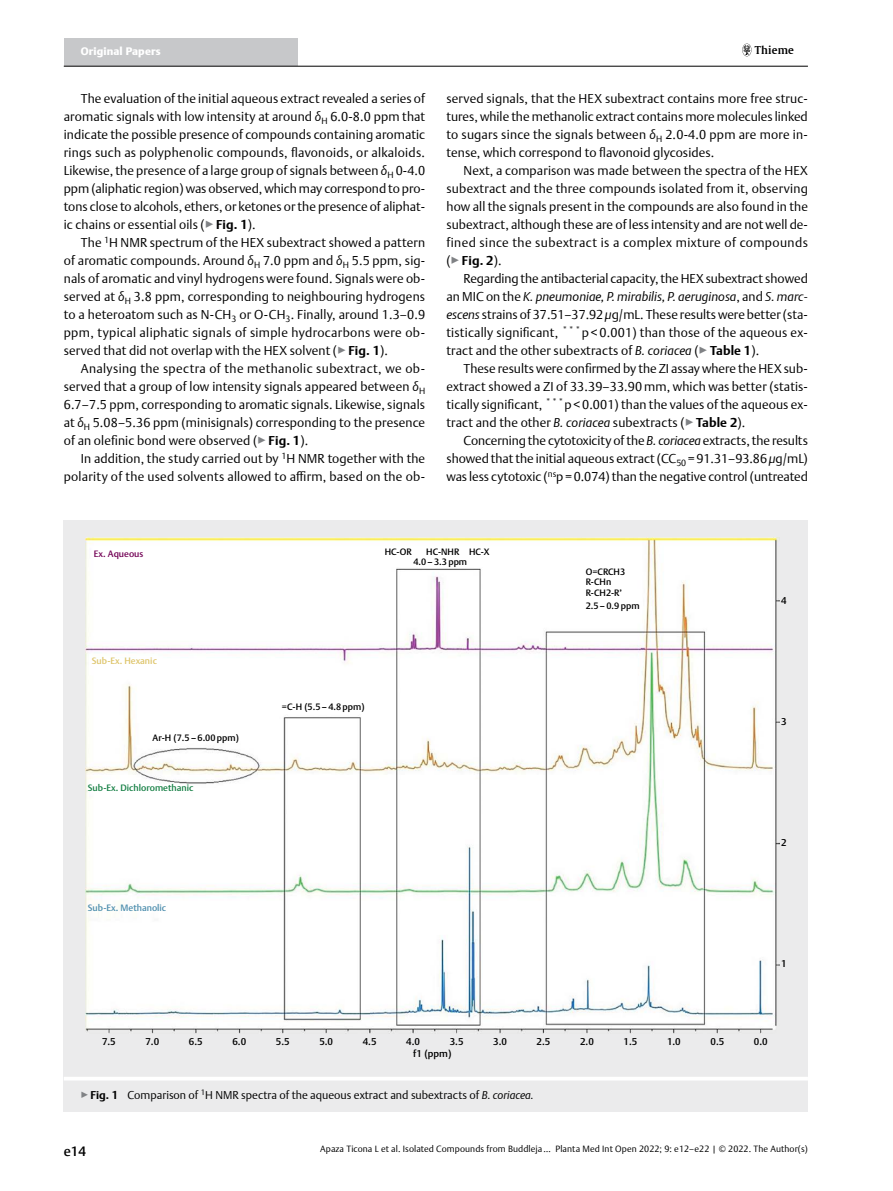
<style>
.page{position:relative;width:893px;height:1191px;background:#fff}
.page>*{position:absolute;margin:0;border:0;box-sizing:border-box;transform-origin:0 0}
.t1{font:500 13.5px "Thieme Argo 2011";color:#000}
.t2{font:300 12.75px/18px "Thieme Argo 2011";letter-spacing:.01em;color:#000;text-align:justify}
.t3{font:300 11.25px "Thieme Argo 2011";color:#000}
.t4{font:900 10.8px "Thieme Argo 2011";letter-spacing:.01em;color:#fff}
.t5{font:600 10.8px "Thieme Gulliver 2011";letter-spacing:.01em;color:#000}
.t6{font:500 9.75px "Thieme Argo 2011";color:#000}
.t7{font:500 9.15px/10.5px "Thieme Argo 2011";color:#000}
.t8{font:500 9.15px "Thieme Argo 2011";color:#157f44}
.t9{font:500 9.15px "Thieme Argo 2011";color:#4f8fae}
.t10{font:500 9.15px "Thieme Argo 2011";color:#dec56c}
.t11{font:500 9.15px "Thieme Argo 2011";color:#740457}
.t12{font:300 9px "Thieme Argo 2011";letter-spacing:.01em;color:#000}
.s1{font-style:italic}
.s2{color:#808285}
.s3{font-weight:700}
</style>
<div class="page">
<div style="left:64px;top:38px;width:234px;height:28px;background:#c7c8ca"></div>
<hr style="left:64px;top:66px;width:744px;height:1px;background:#000">
<svg style="left:742px;top:44px;width:9px;height:12px"></svg>
<div style="left:64px;top:520px;width:744px;height:557px;background:#ebebec"></div>
<img style="left:85px;top:537px;width:695px;height:496px">
<div style="left:64px;top:1077px;width:744px;height:34px;background:#ebebec"></div>
<hr style="left:64px;top:1077px;width:744px;height:3px;background:#fff">
<p class="t4" style="left:81px;top:44px;width:82px">Original Papers</p>
<p class="t5" style="left:755px;top:42px;width:40px">Thieme</p>
<p class="t2" style="left:64px;top:89px;width:363px;text-indent:17px">The evaluation of the initial aqueous extract revealed a series of aromatic signals with low intensity at around <span class="s1">δ</span><sub>H</sub> 6.0-8.0 ppm that indicate the possible presence of compounds containing aromatic rings such as polyphenolic compounds, flavonoids, or alkaloids.<br>Likewise, the presence of a large group of signals between <span class="s1">δ</span><sub>H</sub> 0-4.0 ppm (aliphatic region) was observed, which may correspond to pro&shy;tons close to alcohols, ethers, or ketones or the presence of aliphat&shy;ic chains or essential oils (<span class="s2">▶</span><span class="s3">Fig. 1</span>).</p>
<p class="t2" style="left:64px;top:233px;width:363px;text-indent:17px">The <sup>1</sup>H NMR spectrum of the HEX subextract showed a pattern of aromatic compounds. Around <span class="s1">δ</span><sub>H</sub> 7.0 ppm and <span class="s1">δ</span><sub>H</sub> 5.5 ppm, sig&shy;nals of aromatic and vinyl hydrogens were found. Signals were ob&shy;served at <span class="s1">δ</span><sub>H</sub> 3.8 ppm, corresponding to neighbouring hydrogens to a heteroatom such as N-CH<sub>3</sub> or O-CH<sub>3</sub>. Finally, around 1.3–0.9 ppm, typical aliphatic signals of simple hydrocarbons were ob&shy;served that did not overlap with the HEX solvent (<span class="s2">▶</span><span class="s3">Fig. 1</span>).</p>
<p class="t2" style="left:64px;top:359px;width:363px;text-indent:17px">Analysing the spectra of the methanolic subextract, we ob&shy;served that a group of low intensity signals appeared between <span class="s1">δ</span><sub>H </sub>6.7–7.5 ppm, corresponding to aromatic signals. Likewise, signals at <span class="s1">δ</span><sub>H</sub> 5.08–5.36 ppm (minisignals) corresponding to the presence of an olefinic bond were observed (<span class="s2">▶</span><span class="s3">Fig. 1</span>).</p>
<p class="t2" style="left:64px;top:449px;width:363px;text-align:right">In addition, the study carried out by <sup>1</sup>H NMR together with the polarity of the used solvents allowed to affirm, based on the ob-</p>
<p class="t2" style="left:446px;top:89px;width:363px">served signals, that the HEX subextract contains more free struc&shy;tures, while the methanolic extract contains more molecules linked to sugars since the signals between <span class="s1">δ</span><sub>H</sub> 2.0-4.0 ppm are more in&shy;tense, which correspond to flavonoid glycosides.</p>
<p class="t2" style="left:446px;top:161px;width:363px;text-indent:17px">Next, a comparison was made between the spectra of the HEX subextract and the three compounds isolated from it, observing how all the signals present in the compounds are also found in the subextract, although these are of less intensity and are not well de&shy;fined since the subextract is a complex mixture of compounds (<span class="s2">▶</span><span class="s3">Fig. 2</span>).</p>
<p class="t2" style="left:446px;top:269px;width:363px;text-indent:17px">Regarding the antibacterial capacity, the HEX subextract showed an MIC on the <span class="s1">K. pneumoniae, P. mirabilis, P. aeruginosa</span>, and <span class="s1">S. marc&shy;escens</span> strains of 37.51–37.92<span class="s1">μ</span>g/mL. These results were better (sta&shy;tistically significant, <sup>*</sup> <sup>*</sup> <sup>*</sup>p &lt; 0.001) than those of the aqueous ex&shy;tract and the other subextracts of <span class="s1">B. coriacea</span> (<span class="s2">▶</span><span class="s3">Table 1</span>).</p>
<p class="t2" style="left:446px;top:359px;width:363px;text-indent:17px">These results were confirmed by the ZI assay where the HEX sub&shy;extract showed a ZI of 33.39–33.90 mm, which was better (statis&shy;tically significant, <sup>*</sup> <sup>*</sup> <sup>*</sup>p&lt; 0.001) than the values of the aqueous ex&shy;tract and the other <span class="s1">B. coriacea</span> subextracts (<span class="s2">▶</span><span class="s3">Table 2</span>).</p>
<p class="t2" style="left:446px;top:431px;width:363px;text-indent:17px">Concerning the cytotoxicity of the <span class="s1">B. coriacea</span> extracts, the results showed that the initial aqueous extract (CC<sub>50</sub> =91.31–93.86<span class="s1">μ</span>g/mL) was less cytotoxic (<sup>ns</sup>p=0.074) than the negative control (untreated</p>
<p class="t11" style="left:94px;top:547px;width:51px">Ex. Aqueous</p>
<p class="t10" style="left:92px;top:654px;width:67px">Sub-Ex. Hexanic</p>
<p class="t7" style="left:153px;top:732px;width:88px">Ar-H (7.5 –6.00 ppm)</p>
<p class="t8" style="left:88px;top:781px;width:107px">Sub-Ex. Dichloromethanic</p>
<p class="t7" style="left:385px;top:546px;width:29px">HC-OR</p>
<p class="t7" style="left:426px;top:546px;width:35px">HC-NHR</p>
<p class="t7" style="left:469px;top:546px;width:22px">HC-X</p>
<p class="t7" style="left:413px;top:556px;width:55px">4.0–3.3 ppm</p>
<p class="t7" style="left:282px;top:701px;width:84px">=C-H (5.5 –4.8 ppm)</p>
<p class="t9" style="left:88px;top:902px;width:80px">Sub-Ex. Methanolic</p>
<p class="t7" style="left:586px;top:566px;width:41px">O=CRCH3<br>R-CHn<br>R-CH2-R’</p>
<p class="t7" style="left:586px;top:600px;width:55px">2.5– 0.9ppm</p>
<p class="t6" style="left:781px;top:594px;width:7px">4</p>
<p class="t6" style="left:781px;top:715px;width:7px">3</p>
<p class="t6" style="left:781px;top:836px;width:7px">2</p>
<p class="t6" style="left:781px;top:957px;width:7px">1</p>
<p class="t6" style="left:102px;top:1035px;width:15px">7.5</p>
<p class="t6" style="left:145px;top:1035px;width:15px">7.0</p>
<p class="t6" style="left:189px;top:1035px;width:15px">6.5</p>
<p class="t6" style="left:232px;top:1035px;width:15px">6.0</p>
<p class="t6" style="left:276px;top:1035px;width:15px">5.5</p>
<p class="t6" style="left:319px;top:1035px;width:15px">5.0</p>
<p class="t6" style="left:363px;top:1035px;width:15px">4.5</p>
<p class="t6" style="left:406px;top:1035px;width:15px">4.0</p>
<p class="t6" style="left:450px;top:1035px;width:15px">3.5</p>
<p class="t6" style="left:493px;top:1035px;width:15px">3.0</p>
<p class="t6" style="left:537px;top:1035px;width:15px">2.5</p>
<p class="t6" style="left:580px;top:1035px;width:15px">2.0</p>
<p class="t6" style="left:624px;top:1035px;width:15px">1.5</p>
<p class="t6" style="left:667px;top:1035px;width:15px">1.0</p>
<p class="t6" style="left:710px;top:1035px;width:15px">0.5</p>
<p class="t6" style="left:754px;top:1035px;width:15px">0.0</p>
<p class="t6" style="left:413px;top:1047px;width:40px">f1 (ppm)</p>
<p class="t3" style="left:81px;top:1087px;width:454px"><span class="s2">▶</span><span class="s3">Fig. 1</span> Comparison of <sup>1</sup>H NMR spectra of the aqueous extract and subextracts of <span class="s1">B. coriacea.</span></p>
<p class="t1" style="left:64px;top:1142px;width:24px">e14</p>
<p class="t12" style="left:320px;top:1143px;width:489px">Apaza Ticona L et al. Isolated Compounds from Buddleja … Planta Med Int Open 2022; 9: e12–e22 | © 2022. The Author(s)</p>
</div>
